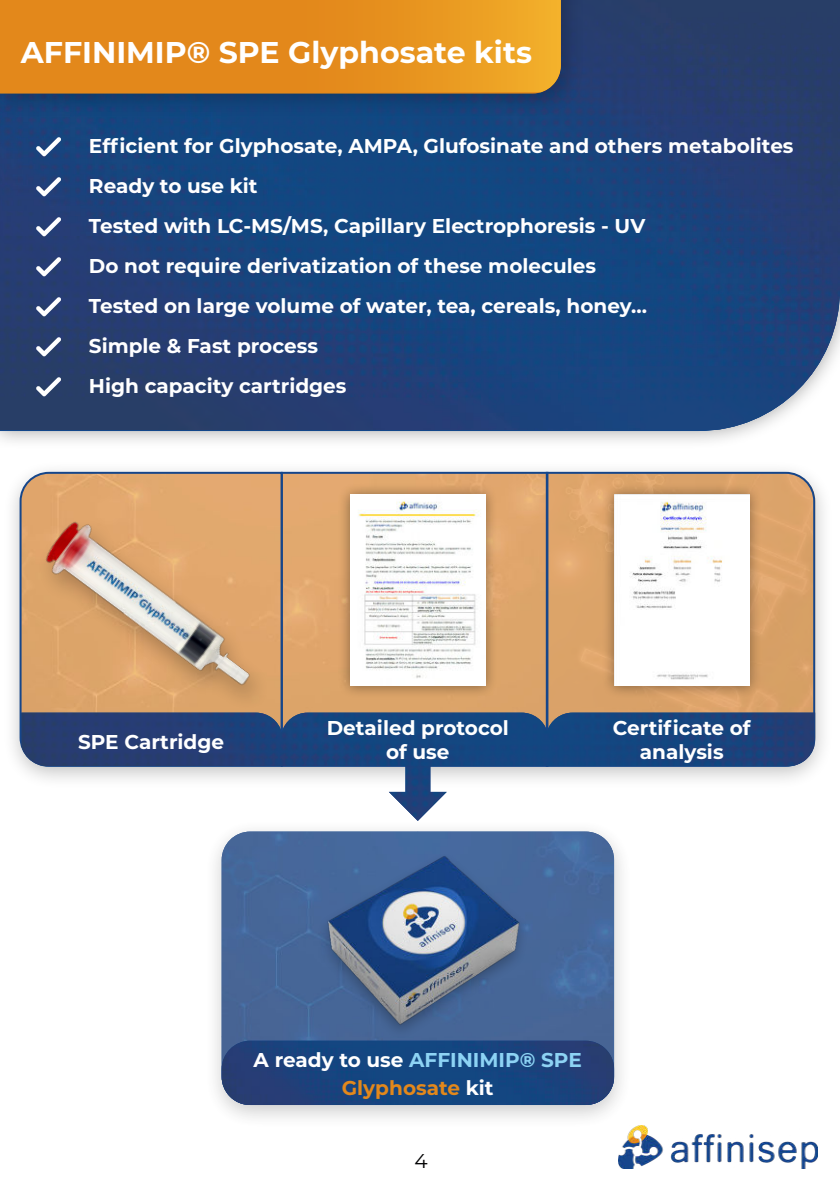
<style>
.page{position:relative;width:840px;height:1191px;background:#fff}
.page>*{position:absolute;margin:0;border:0;box-sizing:border-box;transform-origin:0 0}
.t1{font:700 30px "Montserrat";color:#fff}
.t2{font:700 20px/40px "Montserrat";color:#fff;text-align:center}
.t3{font:20px "Montserrat";color:#020203}
.s1{color:#8dd3f4}
.s2{color:#e3881b}
</style>
<div class="page">
<div style="left:2px;top:459px;width:831px;height:331px;background:#000;opacity:.25"></div>
<img style="left:618px;top:1125px;width:198px;height:43px">
<div style="left:0;top:0;width:839px;height:449px;background:#000;opacity:.35"></div>
<img style="left:0;top:0;width:640px;height:430px">
<img style="left:640px;top:0;width:199px;height:367px">
<img style="left:640px;top:366px;width:176px;height:64px">
<img style="left:2px;top:474px;width:17px;height:282px">
<div style="left:0;top:0;width:585px;height:118px;background:#000;opacity:.2"></div>
<svg style="left:0;top:92px;width:560px;height:2px"></svg>
<svg style="left:0;top:0;width:560px;height:92px;fill:#e3881b"></svg>
<div style="left:203px;top:818px;width:429px;height:311px;background:#000;opacity:.25"></div>
<img style="left:221px;top:831px;width:392px;height:209px">
<img style="left:221px;top:1040px;width:392px;height:65px">
<svg style="left:19px;top:471px;width:261px;height:297px"></svg>
<svg style="left:280px;top:471px;width:264px;height:241px"></svg>
<svg style="left:544px;top:471px;width:271px;height:297px"></svg>
<svg style="left:36px;top:137px;width:25px;height:19px"></svg>
<svg style="left:36px;top:177px;width:25px;height:19px"></svg>
<svg style="left:36px;top:217px;width:25px;height:19px"></svg>
<svg style="left:36px;top:257px;width:25px;height:19px"></svg>
<svg style="left:36px;top:297px;width:25px;height:19px"></svg>
<svg style="left:36px;top:337px;width:25px;height:19px"></svg>
<svg style="left:36px;top:377px;width:25px;height:19px"></svg>
<svg style="left:21px;top:712px;width:793px;height:109px"></svg>
<img style="left:21px;top:712px;width:792px;height:55px">
<img style="left:388px;top:766px;width:58px;height:45px">
<img style="left:242px;top:811px;width:351px;height:246px">
<h1 class="t1" style="left:21px;top:37px;width:512px">AFFINIMIP® SPE Glyphosate kits</h1>
<p class="t2" style="left:89px;top:127px;width:705px;text-align:left">Efficient for Glyphosate, AMPA, Glufosinate and others metabolites Ready to use kit<br>Tested with LC-MS/MS, Capillary Electrophoresis - UV<br>Do not require derivatization of these molecules<br>Tested on large volume of water, tea, cereals, honey…<br>Simple &amp; Fast process<br>High capacity cartridges</p>
<p class="t2" style="left:78px;top:722px;width:147px">SPE Cartridge</p>
<p class="t2" style="left:326px;top:716px;width:183px;line-height:24px">Detailed protocol of use</p>
<p class="t2" style="left:612px;top:716px;width:139px;line-height:24px">Certificate of analysis</p>
<p class="t2" style="left:253px;top:1046px;width:329px;line-height:28px">A ready to use <span class="s1">AFFINIMIP® SPE<br></span><span class="s2">Glyphosate</span> kit</p>
<p class="t3" style="left:414px;top:1149px;width:15px">4</p>
</div>
